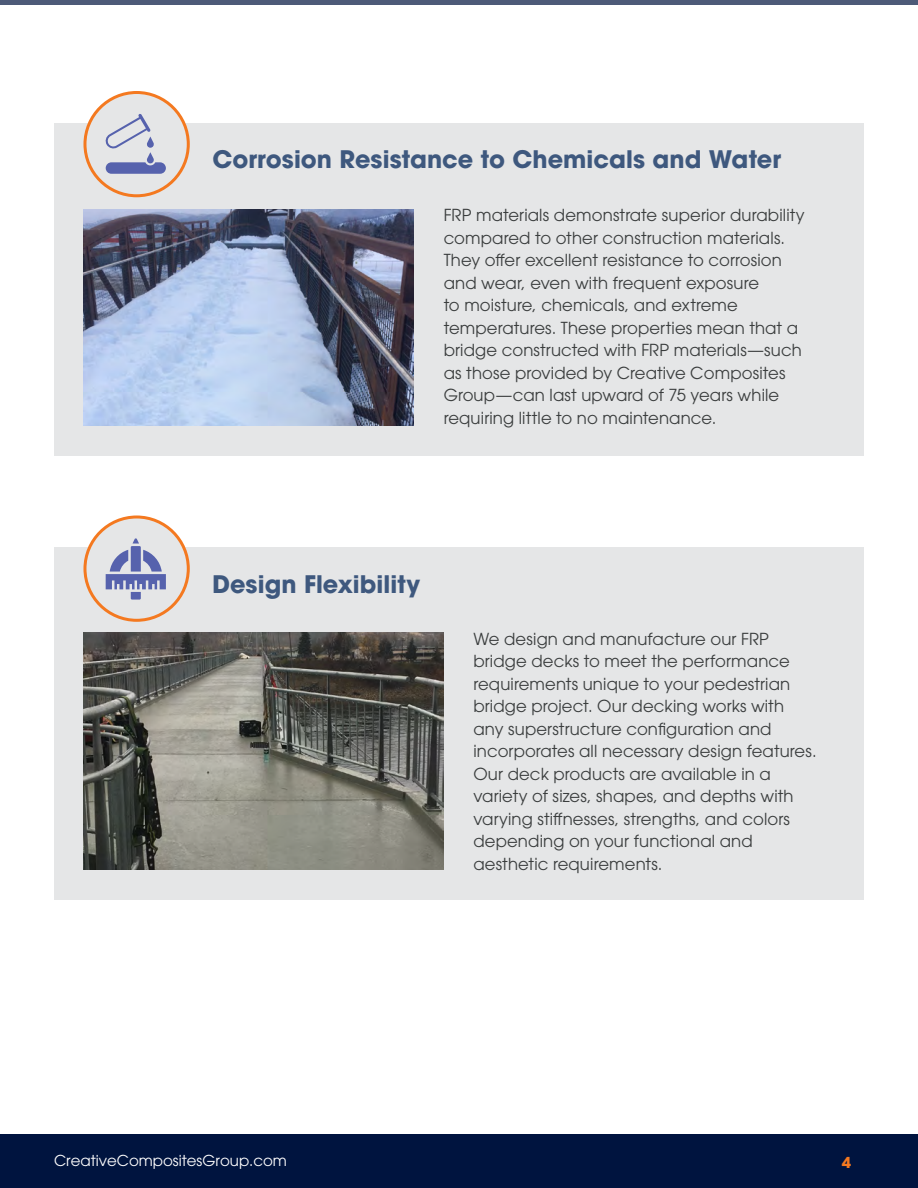
<style>
.page{position:relative;width:918px;height:1188px;background:#fff}
.page>*{position:absolute;margin:0;border:0;box-sizing:border-box;transform-origin:0 0}
.t1{font:700 24px "ITC Avant Garde Pro";color:#3e587e}
.t2{font:16.5px/22.5px "ITC Avant Garde Pro";letter-spacing:.01em;color:#3a3d3d}
.t3{font:15px "ITC Avant Garde Pro";color:#fff}
.t4{font:700 15px "ITC Avant Garde Std";color:#f47920}
</style>
<div class="page">
<div style="left:0;top:1134px;width:918px;height:54px;background:#00143f"></div>
<hr style="left:0;top:0;width:918px;height:4px;background:#4d5a78">
<div style="left:54px;top:123px;width:810px;height:333px;background:#e5e6e7"></div>
<div style="left:85px;top:92px;width:103px;height:104px;background:#e5e6e7;border-radius:50%"></div>
<div style="left:83px;top:91px;width:107px;height:106px;border:3px solid #f47920;border-radius:50%"></div>
<svg style="left:105px;top:114px;width:61px;height:60px"></svg>
<img style="left:83px;top:209px;width:331px;height:217px">
<div style="left:54px;top:547px;width:810px;height:353px;background:#e5e6e7"></div>
<div style="left:85px;top:517px;width:103px;height:103px;background:#e5e6e7;border-radius:50%"></div>
<div style="left:83px;top:516px;width:107px;height:106px;border:3px solid #f47920;border-radius:50%"></div>
<svg style="left:106px;top:538px;width:60px;height:62px"></svg>
<img style="left:83px;top:633px;width:360px;height:237px">
<h1 class="t1" style="left:212px;top:143px;width:570px">Corrosion Resistance to Chemicals and Water</h1>
<p class="t2" style="left:444px;top:204px;width:363px">FRP materials demonstrate superior durability compared to other construction materials.<br>They offer excellent resistance to corrosion and wear, even with frequent exposure<br>to moisture, chemicals, and extreme temperatures. These properties mean that a bridge constructed with FRP materials—such as those provided by Creative Composites Group—can last upward of 75 years while requiring little to no maintenance.</p>
<h1 class="t1" style="left:212px;top:568px;width:209px">Design Flexibility</h1>
<p class="t2" style="left:473px;top:627px;width:345px">We design and manufacture our FRP bridge decks to meet the performance requirements unique to your pedestrian bridge project. Our decking works with any superstructure configuration and incorporates all necessary design features.<br>Our deck products are available in a variety of sizes, shapes, and depths with varying stiffnesses, strengths, and colors depending on your functional and aesthetic requirements.</p>
<p class="t3" style="left:54px;top:1151px;width:234px">CreativeCompositesGroup.com</p>
<p class="t4" style="left:842px;top:1152px;width:11px">4</p>
</div>
